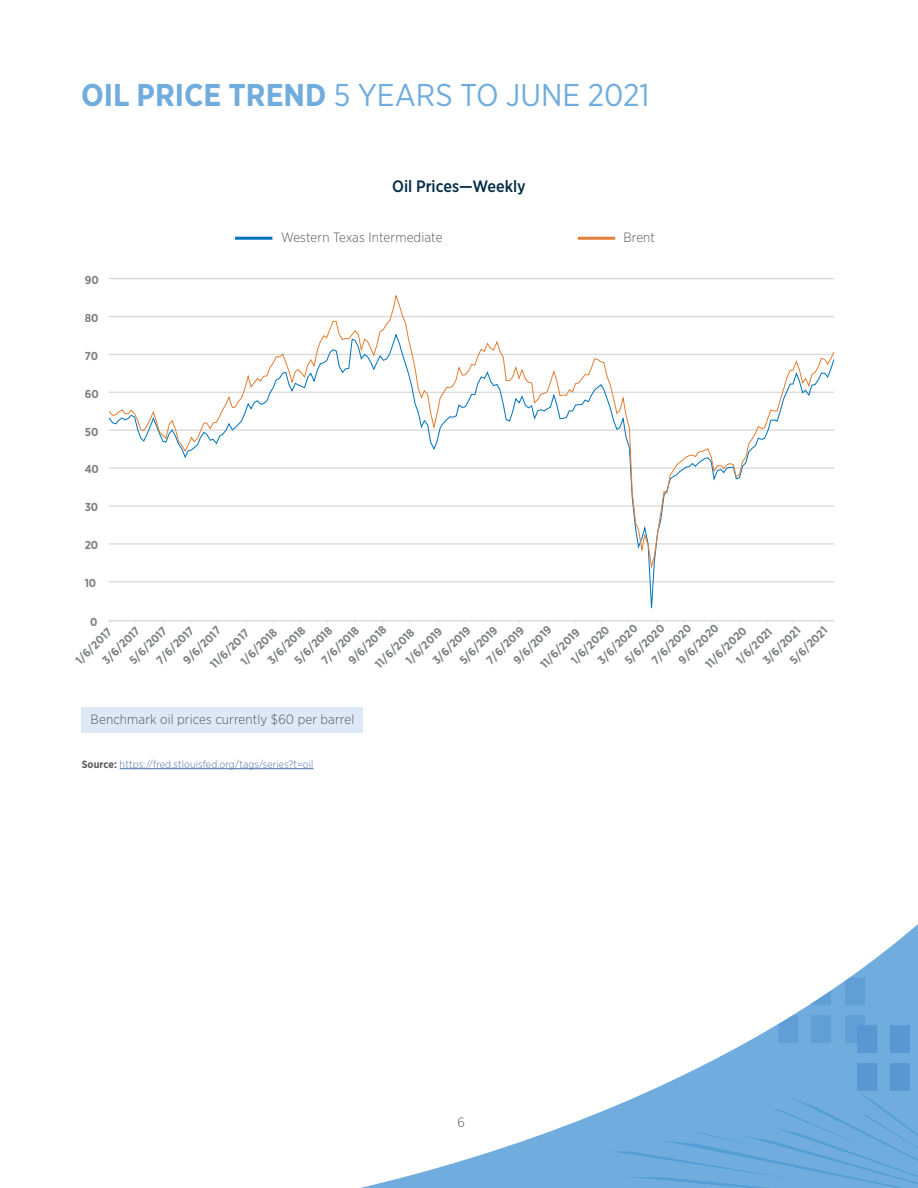
<style>
.page{position:relative;width:918px;height:1188px;background:#fff}
.page>*{position:absolute;margin:0;border:0;box-sizing:border-box;transform-origin:0 0}
.bold_white_headline{font:31.5px "Gotham Narrow";color:#70adde}
.SubHeader{font:500 16.5px "Gotham Narrow";color:#002b45}
.Body_Text{font:300 13.5px "Gotham Narrow";letter-spacing:.01em;color:#58595b}
.t1{font:700 11.55px "Gotham Narrow";color:#7e8181}
.Body_Text-2{font:300 10.5px "Gotham Narrow";letter-spacing:.01em;color:#4f73ad}
.s1{font-weight:700}
.s2{font-weight:700;color:#58595b}
</style>
<div class="page">
<svg style="left:360px;top:924px;width:558px;height:264px"></svg>
<img style="left:778px;top:978px;width:140px;height:113px">
<img style="left:567px;top:1091px;width:351px;height:97px">
<hr style="left:578px;top:237px;width:37px;height:3px;background:#e37f3a">
<hr style="left:235px;top:237px;width:37px;height:3px;background:#0075bc">
<hr style="left:120px;top:768px;width:194px;height:1px;background:#4f73ad">
<div style="left:82px;top:707px;width:281px;height:26px;background:#dee9f7"></div>
<hr style="left:109px;top:278px;width:725px;height:1px;background:#dadada">
<svg style="left:109px;top:572px;width:725px;height:51px"></svg>
<svg style="left:108px;top:294px;width:727px;height:278px"></svg>
<p class="bold_white_headline" style="left:81px;top:76px;width:570px"><span class="s1">OIL PRICE TREND</span> 5 YEARS TO JUNE 2021</p>
<p class="SubHeader" style="left:392px;top:176px;width:135px">Oil Prices—Weekly</p>
<p class="Body_Text" style="left:281px;top:229px;width:163px">Western Texas Intermediate</p>
<p class="Body_Text" style="left:623px;top:229px;width:33px">Brent</p>
<p class="t1" style="left:85px;top:272px;width:16px">90</p>
<p class="t1" style="left:85px;top:310px;width:15px">80</p>
<p class="t1" style="left:85px;top:348px;width:15px">70</p>
<p class="t1" style="left:85px;top:386px;width:16px">60</p>
<p class="t1" style="left:85px;top:424px;width:15px">50</p>
<p class="t1" style="left:85px;top:462px;width:16px">40</p>
<p class="t1" style="left:85px;top:500px;width:15px">30</p>
<p class="t1" style="left:85px;top:538px;width:15px">20</p>
<p class="t1" style="left:85px;top:576px;width:13px">10</p>
<p class="t1" style="left:90px;top:614px;width:9px">0</p>
<p class="t1" style="left:675px;top:657px;width:53px;rotate:-45deg">9/6/2020</p>
<p class="t1" style="left:621px;top:657px;width:52px;rotate:-45deg">5/6/2020</p>
<p class="t1" style="left:595px;top:657px;width:52px;rotate:-45deg">3/6/2020</p>
<p class="t1" style="left:648px;top:657px;width:52px;rotate:-45deg">7/6/2020</p>
<p class="t1" style="left:568px;top:657px;width:50px;rotate:-45deg">1/6/2020</p>
<p class="t1" style="left:510px;top:657px;width:50px;rotate:-45deg">9/6/2019</p>
<p class="t1" style="left:345px;top:657px;width:50px;rotate:-45deg">9/6/2018</p>
<p class="t1" style="left:456px;top:657px;width:50px;rotate:-45deg">5/6/2019</p>
<p class="t1" style="left:429px;top:657px;width:50px;rotate:-45deg">3/6/2019</p>
<p class="t1" style="left:483px;top:657px;width:50px;rotate:-45deg">7/6/2019</p>
<p class="t1" style="left:291px;top:657px;width:50px;rotate:-45deg">5/6/2018</p>
<p class="t1" style="left:180px;top:657px;width:50px;rotate:-45deg">9/6/2017</p>
<p class="t1" style="left:264px;top:657px;width:49px;rotate:-45deg">3/6/2018</p>
<p class="t1" style="left:318px;top:657px;width:49px;rotate:-45deg">7/6/2018</p>
<p class="t1" style="left:702px;top:661px;width:55px;rotate:-45deg">11/6/2020</p>
<p class="t1" style="left:126px;top:657px;width:49px;rotate:-45deg">5/6/2017</p>
<p class="t1" style="left:99px;top:657px;width:49px;rotate:-45deg">3/6/2017</p>
<p class="t1" style="left:153px;top:657px;width:49px;rotate:-45deg">7/6/2017</p>
<p class="t1" style="left:787px;top:657px;width:49px;rotate:-45deg">5/6/2021</p>
<p class="t1" style="left:760px;top:657px;width:49px;rotate:-45deg">3/6/2021</p>
<p class="t1" style="left:403px;top:657px;width:48px;rotate:-45deg">1/6/2019</p>
<p class="t1" style="left:72px;top:657px;width:47px;rotate:-45deg">1/6/2017</p>
<p class="t1" style="left:237px;top:657px;width:48px;rotate:-45deg">1/6/2018</p>
<p class="t1" style="left:733px;top:657px;width:47px;rotate:-45deg">1/6/2021</p>
<p class="t1" style="left:537px;top:661px;width:52px;rotate:-45deg">11/6/2019</p>
<p class="t1" style="left:372px;top:661px;width:52px;rotate:-45deg">11/6/2018</p>
<p class="t1" style="left:207px;top:661px;width:52px;rotate:-45deg">11/6/2017</p>
<p class="Body_Text" style="left:91px;top:711px;width:265px">Benchmark oil prices currently $60 per barrel</p>
<p class="Body_Text-2" style="left:82px;top:758px;width:233px"><span class="s2">Source:</span> https://fred.stlouisfed.org/tags/series?t=oil</p>
<p class="Body_Text" style="left:457px;top:1114px;width:9px">6</p>
</div>
